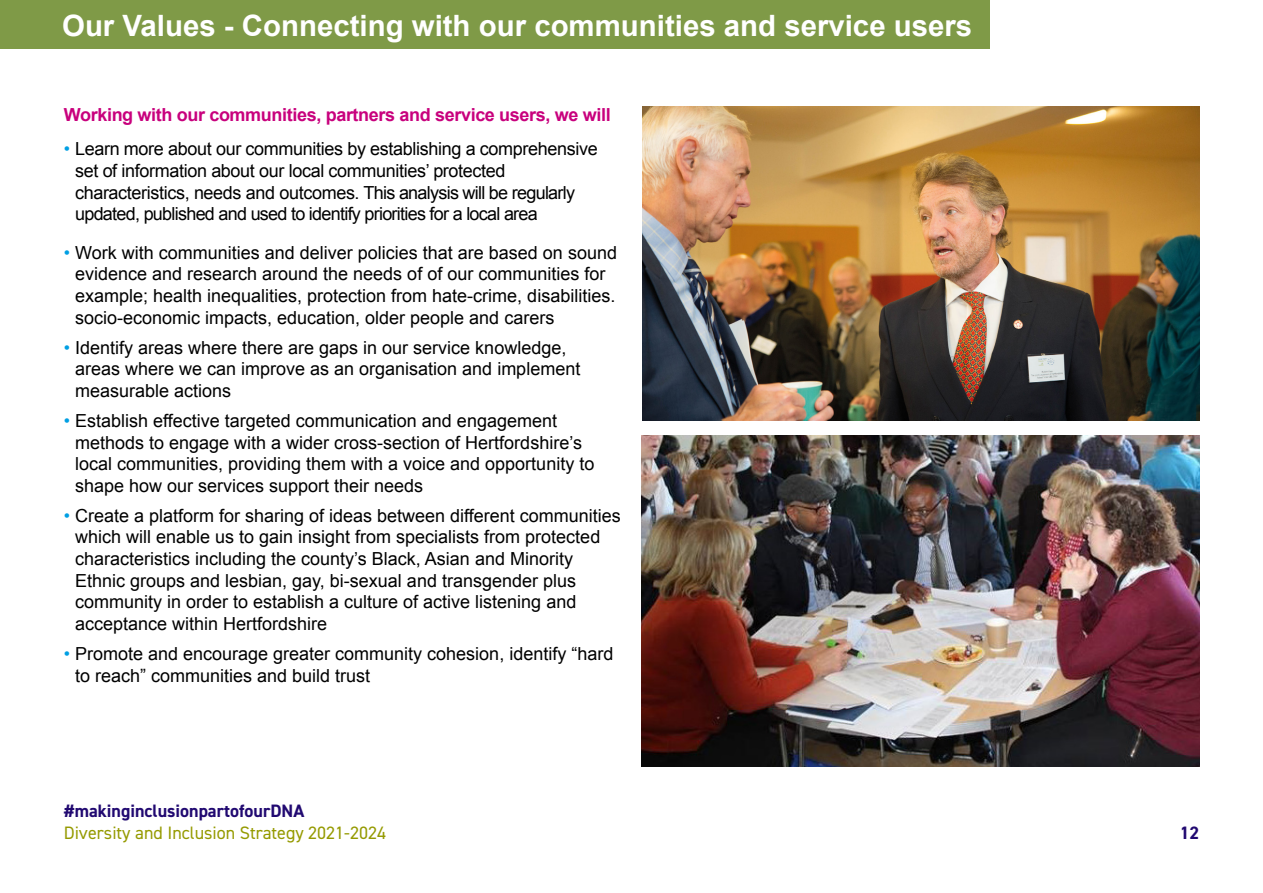
<style>
.page{position:relative;width:1263px;height:893px;background:#fff}
.page>*{position:absolute;margin:0;border:0;box-sizing:border-box;transform-origin:0 0}
.body_bold_233{font:700 29.4px "Arial";color:#fff}
.body{font:18px/21.6px "Arial";color:#000}
.body-2{font:18px/21.6px "Arial";letter-spacing:-.02em;color:#000}
.body-3{font:700 18px "Arial";letter-spacing:-.02em;color:#c8017d}
.t1{font:18px "DIN2014";color:#959a00}
.t2{font:700 18px "DIN2014";color:#210971}
.s1{color:#009fe3}
</style>
<div class="page">
<img style="left:642px;top:106px;width:557px;height:315px">
<img style="left:641px;top:436px;width:558px;height:330px">
<div style="left:0;top:0;width:989px;height:48px;background:#7f9a47"></div>
<p class="body_bold_233" style="left:62px;top:6px;width:912px">Our Values - Connecting with our communities and service users</p>
<p class="body-3" style="left:64px;top:103px;width:548px">Working with our communities, partners and service users, we will</p>
<p class="body-2" style="left:75px;top:138px;width:524px;text-indent:-11px"><span class="s1">•</span> Learn more about our communities by establishing a comprehensive set of information about our local communities’ protected characteristics, needs and outcomes. This analysis will be regularly updated, published and used to identify priorities for a local area</p>
<p class="body" style="left:75px;top:242px;width:543px;text-indent:-11px"><span class="s1">•</span> Work with communities and deliver policies that are based on sound evidence and research around the needs of of our communities for example; health inequalities, protection from hate-crime, disabilities. socio-economic impacts, education, older people and carers</p>
<p class="body" style="left:75px;top:337px;width:507px;text-indent:-11px"><span class="s1">•</span> Identify areas where there are gaps in our service knowledge, areas where we can improve as an organisation and implement measurable actions</p>
<p class="body" style="left:75px;top:410px;width:521px;text-indent:-11px"><span class="s1">•</span> Establish effective targeted communication and engagement methods to engage with a wider cross-section of Hertfordshire’s local communities, providing them with a voice and opportunity to shape how our services support their needs</p>
<p class="body" style="left:75px;top:505px;width:547px;text-indent:-11px"><span class="s1">•</span> Create a platform for sharing of ideas between different communities which will enable us to gain insight from specialists from protected characteristics including the county’s Black, Asian and Minority Ethnic groups and lesbian, gay, bi-sexual and transgender plus community in order to establish a culture of active listening and acceptance within Hertfordshire</p>
<p class="body" style="left:75px;top:643px;width:540px;text-indent:-11px"><span class="s1">•</span> Promote and encourage greater community cohesion, identify “hard to reach” communities and build trust</p>
<p class="t2" style="left:64px;top:799px;width:242px">#makinginclusionpartofourDNA</p>
<p class="t1" style="left:64px;top:821px;width:324px">Diversity and Inclusion Strategy 2021-2024</p>
<p class="t2" style="left:1180px;top:821px;width:21px">12</p>
</div>
